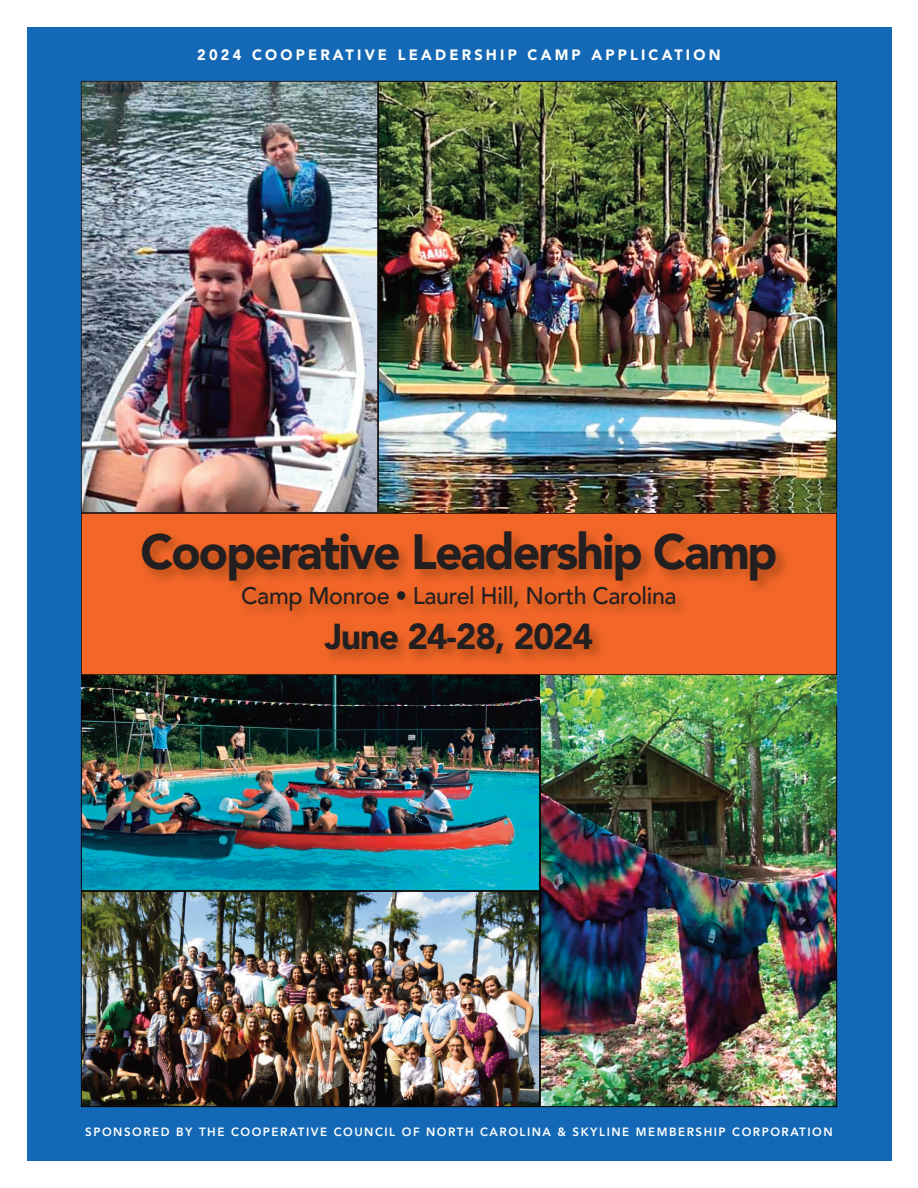
<style>
.page{position:relative;width:918px;height:1188px;background:#fff}
.page>*{position:absolute;margin:0;border:0;box-sizing:border-box;transform-origin:0 0}
.t1{font:900 49.5px "Avenir";letter-spacing:-.04em;color:#231f20}
.t2{font:900 36px "Avenir";letter-spacing:-.03em;color:#231f20}
.t3{font:500 24px "Avenir";letter-spacing:-.015em;color:#231f20}
.t4{font:900 15px "Avenir";letter-spacing:.22em;color:#fff}
.t5{font:800 12px "Avenir";letter-spacing:.13em;color:#fff}
</style>
<div class="page">
<div style="left:27px;top:27px;width:864px;height:1134px;background:#1369b5"></div>
<img style="left:83px;top:83px;width:752px;height:425px">
<img style="left:83px;top:706px;width:455px;height:183px">
<img style="left:83px;top:893px;width:455px;height:212px">
<div style="left:81px;top:891px;width:459px;height:216px;border:1px solid #080302"></div>
<img style="left:542px;top:706px;width:293px;height:399px">
<img style="left:378px;top:508px;width:459px;height:5px">
<img style="left:379px;top:508px;width:457px;height:4px">
<img style="left:82px;top:514px;width:755px;height:192px">
<div style="left:81px;top:81px;width:297px;height:432px;border:1px solid #231f20"></div>
<p class="t4" style="left:197px;top:45px;width:525px">2024 COOPERATIVE LEADERSHIP CAMP APPLICATION</p>
<h1 class="t1" style="left:140px;top:520px;width:639px">Cooperative Leadership Camp</h1>
<h3 class="t3" style="left:241px;top:580px;width:437px">Camp Monroe • Laurel Hill, North Carolina</h3>
<h2 class="t2" style="left:325px;top:613px;width:270px">June 24-28, 2024</h2>
<p class="t5" style="left:85px;top:1124px;width:749px">SPONSORED BY THE COOPERATIVE COUNCIL OF NORTH CAROLINA &amp; SKYLINE MEMBERSHIP CORPORATION</p>
</div>
